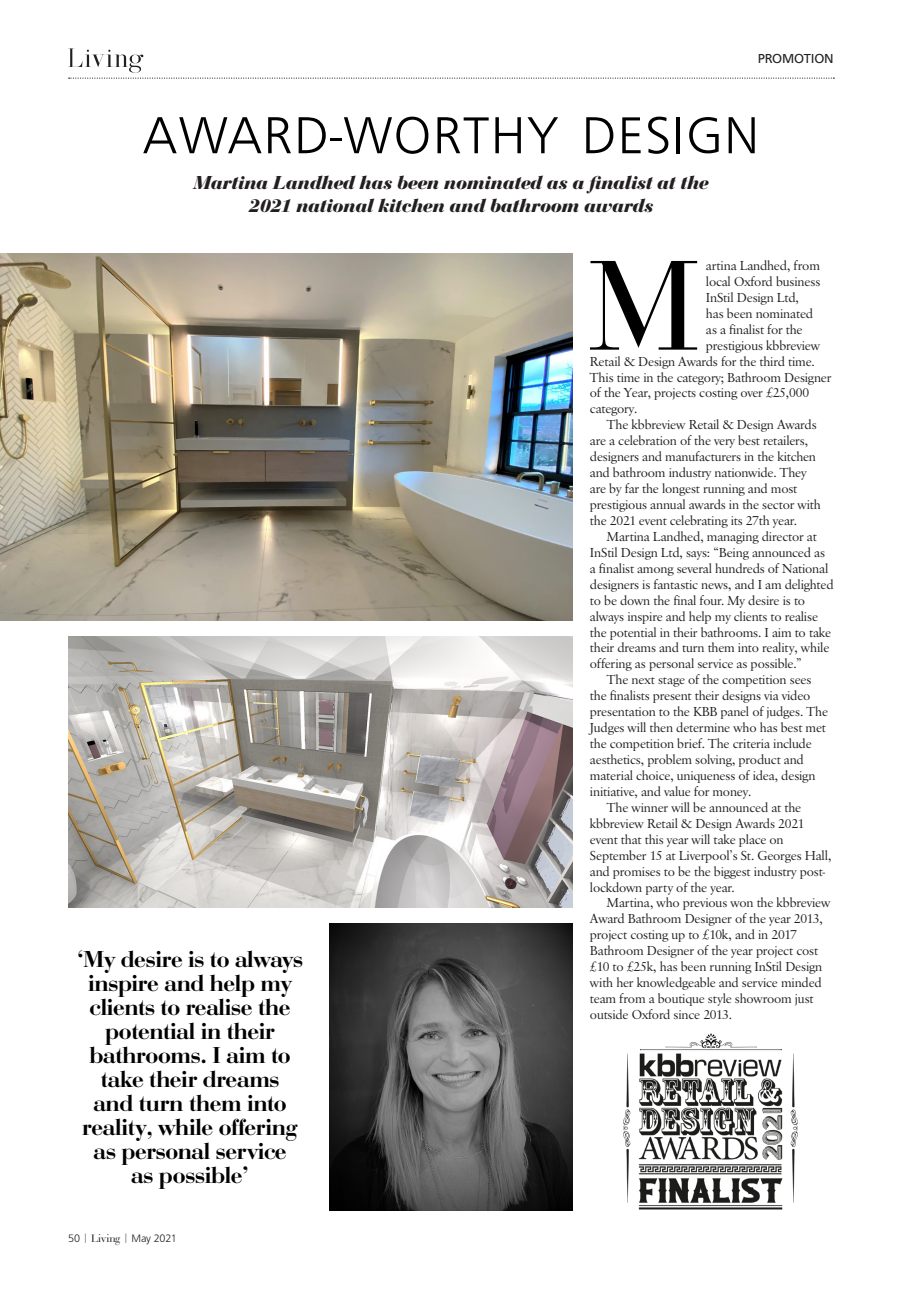
<style>
.page{position:relative;width:919px;height:1289px;background:#fff}
.page>*{position:absolute;margin:0;border:0;box-sizing:border-box;transform-origin:0 0}
.t1{font:132.9px "Bodoni Display Regular";color:#000}
.t2{font:300 54px "Front Page";letter-spacing:.025em;color:#000}
.t3{font:24px/24px "Bodoni Display Demi";letter-spacing:-.01em;color:#000;text-align:center}
.t4{font:italic 19.5px/22.5px "Bodoni Display Bold";color:#231f20;text-align:center}
.t5{font:13.5px "Savoy";letter-spacing:-.01em;color:#231f20}
.t6{font:13.5px "Front Page";letter-spacing:-.01em;color:#231f20}
.t7{font:300 11.25px "Front Page";letter-spacing:-.015em;color:#231f20}
.s1{color:#6c6d70}
.s2{font-family:"Bodoni Display Regular";font-weight:400}
.s3{font-family:"Bodoni Display Regular";font-weight:400;font-size:11.7px}
</style>
<div class="page">
<svg style="left:68px;top:48px;width:766px;height:31px"></svg>
<img style="left:0;top:253px;width:573px;height:367px">
<img style="left:68px;top:636px;width:505px;height:271px">
<img style="left:623px;top:1033px;width:175px;height:177px">
<img style="left:329px;top:923px;width:244px;height:287px">
<p class="t6" style="left:757px;top:51px;width:78px">PROMOTION</p>
<h2 class="t2" style="left:143px;top:105px;width:618px">AWARD-WORTHY DESIGN</h2>
<h3 class="t4" style="left:193px;top:172px;width:516px">Martina Landhed has been nominated as a finalist at the<br>2021 national kitchen and bathroom awards</h3>
<h3 class="t3" style="left:77px;top:946px;width:227px">‘My desire is to always inspire and help my clients to realise the potential in their bathrooms. I aim to take their dreams<br>and turn them into reality, while offering as personal service<br>as possible’</h3>
<p class="t7" style="left:68px;top:1232px;width:110px">50 <span class="s1">|</span> <span class="s2">L</span><span class="s3">iving</span> <span class="s1">|</span> May 2021</p>
<h1 class="t1" style="left:588px;top:229px;width:112px">M</h1>
<p class="t5" style="left:705px;top:258px;width:115px">artina Landhed, from</p>
<p class="t5" style="left:705px;top:274px;width:116px">local Oxford business</p>
<p class="t5" style="left:705px;top:289px;width:94px">InStil Design Ltd,</p>
<p class="t5" style="left:705px;top:305px;width:109px">has been nominated</p>
<p class="t5" style="left:705px;top:321px;width:98px">as a finalist for the</p>
<p class="t5" style="left:705px;top:337px;width:116px">prestigious kbbreview</p>
<p class="t5" style="left:590px;top:353px;width:226px">Retail &amp; Design Awards for the third time.</p>
<p class="t5" style="left:590px;top:369px;width:243px">This time in the category; Bathroom Designer</p>
<p class="t5" style="left:590px;top:385px;width:221px">of the Year, projects costing over £25,000</p>
<p class="t5" style="left:590px;top:401px;width:49px">category.</p>
<p class="t5" style="left:607px;top:417px;width:211px">The kbbreview Retail &amp; Design Awards</p>
<p class="t5" style="left:590px;top:433px;width:220px">are a celebration of the very best retailers,</p>
<p class="t5" style="left:590px;top:449px;width:227px">designers and manufacturers in the kitchen</p>
<p class="t5" style="left:590px;top:465px;width:218px">and bathroom industry nationwide. They</p>
<p class="t5" style="left:590px;top:481px;width:209px">are by far the longest running and most</p>
<p class="t5" style="left:590px;top:497px;width:232px">prestigious annual awards in the sector with</p>
<p class="t5" style="left:590px;top:512px;width:209px">the 2021 event celebrating its 27th year.</p>
<p class="t5" style="left:607px;top:528px;width:211px">Martina Landhed, managing director at</p>
<p class="t5" style="left:590px;top:544px;width:237px">InStil Design Ltd, says: “Being announced as</p>
<p class="t5" style="left:590px;top:560px;width:240px">a finalist among several hundreds of National</p>
<p class="t5" style="left:590px;top:576px;width:245px">designers is fantastic news, and I am delighted</p>
<p class="t5" style="left:590px;top:592px;width:216px">to be down the final four. My desire is to</p>
<p class="t5" style="left:590px;top:608px;width:229px">always inspire and help my clients to realise</p>
<p class="t5" style="left:590px;top:624px;width:243px">the potential in their bathrooms. I aim to take</p>
<p class="t5" style="left:590px;top:640px;width:241px">their dreams and turn them into reality, while</p>
<p class="t5" style="left:590px;top:656px;width:213px">offering as personal service as possible.”</p>
<p class="t5" style="left:607px;top:672px;width:206px">The next stage of the competition sees</p>
<p class="t5" style="left:590px;top:688px;width:222px">the finalists present their designs via video</p>
<p class="t5" style="left:590px;top:704px;width:239px">presentation to the KBB panel of judges. The</p>
<p class="t5" style="left:590px;top:720px;width:237px">Judges will then determine who has best met</p>
<p class="t5" style="left:590px;top:735px;width:223px">the competition brief. The criteria include</p>
<p class="t5" style="left:590px;top:751px;width:215px">aesthetics, problem solving, product and</p>
<p class="t5" style="left:590px;top:767px;width:227px">material choice, uniqueness of idea, design</p>
<p class="t5" style="left:590px;top:783px;width:163px">initiative, and value for money.</p>
<p class="t5" style="left:607px;top:799px;width:196px">The winner will be announced at the</p>
<p class="t5" style="left:590px;top:815px;width:216px">kbbreview Retail &amp; Design Awards 2021</p>
<p class="t5" style="left:590px;top:831px;width:195px">event that this year will take place on</p>
<p class="t5" style="left:590px;top:847px;width:243px">September 15 at Liverpool’s St. Georges Hall,</p>
<p class="t5" style="left:590px;top:863px;width:237px">and promises to be the biggest industry post-</p>
<p class="t5" style="left:590px;top:879px;width:146px">lockdown party of the year.</p>
<p class="t5" style="left:607px;top:895px;width:225px">Martina, who previous won the kbbreview</p>
<p class="t5" style="left:590px;top:911px;width:234px">Award Bathroom Designer of the year 2013,</p>
<p class="t5" style="left:590px;top:927px;width:208px">project costing up to £10k, and in 2017</p>
<p class="t5" style="left:590px;top:943px;width:230px">Bathroom Designer of the year project cost</p>
<p class="t5" style="left:590px;top:958px;width:234px">£10 to £25k, has been running InStil Design</p>
<p class="t5" style="left:590px;top:974px;width:233px">with her knowledgeable and service minded</p>
<p class="t5" style="left:590px;top:990px;width:225px">team from a boutique style showroom just</p>
<p class="t5" style="left:590px;top:1006px;width:144px">outside Oxford since 2013.</p>
</div>
